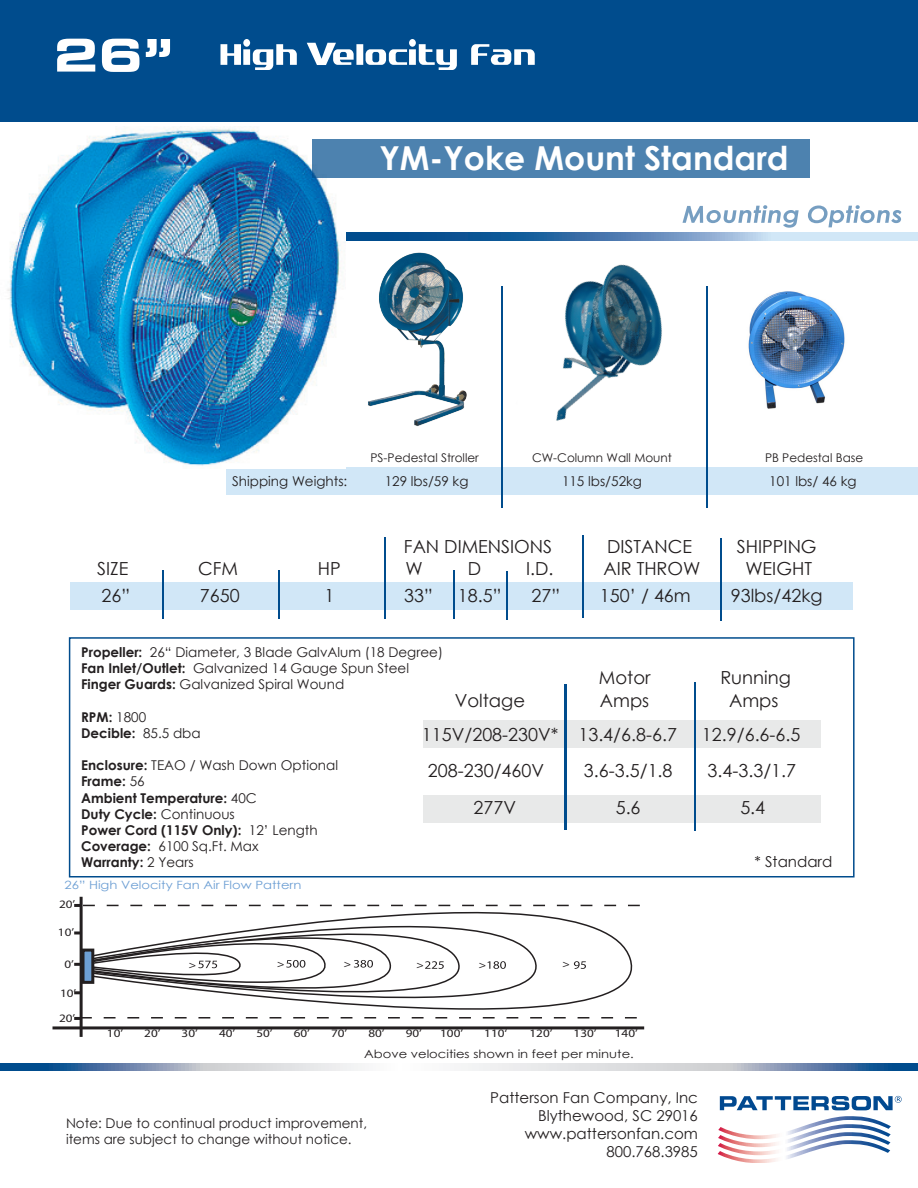
<style>
.page{position:relative;width:918px;height:1188px;background:#fff}
.page>*{position:absolute;margin:0;border:0;box-sizing:border-box;transform-origin:0 0}
.t1{font:700 33px "Century Gothic";color:#fff}
.t2{font:18px "Century Gothic";color:#231f20}
.t3{font:15px "Century Gothic";color:#231f20}
.t4{font:13.5px/16.2px "Century Gothic";color:#231f20}
.t5{font:700 13.5px "Century Gothic";color:#231f20}
.t6{font:12px "Century Gothic";color:#231f20}
.t7{font:11.4px "Myriad";color:#231f20;scale:1.15 1}
.t8{font:11.4px "Century Gothic";color:#231f20;scale:1.15 1}
.t9{font:11.4px "Century Gothic";color:#6d9fd4;scale:1.15 1}
.s1{font-weight:700}
.s2{font-weight:400}
</style>
<div class="page">
<div style="left:69px;top:637px;width:786px;height:241px;border:2px solid #004c8d"></div>
<div style="left:226px;top:467px;width:692px;height:28px;background:#d1e7f7"></div>
<div style="left:70px;top:582px;width:783px;height:27px;background:#d1e7f7"></div>
<hr style="left:162px;top:570px;width:2px;height:48px;background:#004c8d">
<hr style="left:278px;top:570px;width:2px;height:48px;background:#004c8d">
<hr style="left:384px;top:537px;width:2px;height:81px;background:#004c8d">
<hr style="left:507px;top:571px;width:1px;height:49px;background:#004c8d">
<hr style="left:453px;top:570px;width:2px;height:48px;background:#004c8d">
<hr style="left:583px;top:536px;width:1px;height:82px;background:#004c8d">
<hr style="left:720px;top:538px;width:1px;height:83px;background:#004c8d">
<div style="left:0;top:0;width:918px;height:122px;background:#004c8d"></div>
<svg style="left:346px;top:232px;width:572px;height:8px;background:#6492bf"></svg>
<svg style="left:0;top:1064px;width:918px;height:7px"></svg>
<svg style="left:80px;top:875px;width:585px;height:189px"></svg>
<svg style="left:85px;top:885px;width:479px;height:153px"></svg>
<svg style="left:88px;top:900px;width:394px;height:125px"></svg>
<hr style="left:52px;top:1026px;width:592px;height:3px;background:#231f20">
<hr style="left:80px;top:897px;width:3px;height:140px;background:#231f20">
<hr style="left:501px;top:286px;width:1px;height:221px;background:#004c8d">
<hr style="left:706px;top:286px;width:2px;height:221px;background:#004c8d">
<svg style="left:682px;top:205px;width:220px;height:23px"></svg>
<div style="left:423px;top:795px;width:397px;height:27px;background:#e8e9e9"></div>
<div style="left:423px;top:721px;width:397px;height:27px;background:#e8e9e9"></div>
<hr style="left:565px;top:684px;width:2px;height:146px;background:#004c8d">
<hr style="left:694px;top:683px;width:1px;height:148px;background:#004c8d">
<svg style="left:57px;top:39px;width:113px;height:33px"></svg>
<svg style="left:717px;top:1116px;width:174px;height:46px"></svg>
<svg style="left:720px;top:1096px;width:182px;height:14px"></svg>
<img style="left:7px;top:127px;width:339px;height:342px">
<div style="left:312px;top:139px;width:497px;height:39px;background:#4d82af"></div>
<svg style="left:220px;top:39px;width:315px;height:31px"></svg>
<img style="left:368px;top:252px;width:99px;height:175px">
<img style="left:556px;top:264px;width:106px;height:157px">
<img style="left:748px;top:291px;width:97px;height:118px">
<svg style="left:74px;top:904px;width:566px;height:116px"></svg>
<p class="t1" style="left:380px;top:133px;width:411px">YM-Yoke Mount Standard</p>
<p class="t6" style="left:370px;top:449px;width:110px">PS-Pedestal Stroller</p>
<p class="t6" style="left:532px;top:449px;width:141px">CW-Column Wall Mount</p>
<p class="t6" style="left:765px;top:449px;width:100px">PB Pedestal Base</p>
<p class="t4" style="left:232px;top:473px;width:117px">Shipping Weights:</p>
<p class="t4" style="left:385px;top:473px;width:85px">129 lbs/59 kg</p>
<p class="t4" style="left:562px;top:473px;width:82px">115 lbs/52kg</p>
<p class="t4" style="left:769px;top:473px;width:89px">101 lbs/ 46 kg</p>
<p class="t2" style="left:404px;top:534px;width:150px">FAN DIMENSIONS</p>
<p class="t2" style="left:607px;top:534px;width:87px">DISTANCE</p>
<p class="t2" style="left:737px;top:534px;width:81px">SHIPPING</p>
<p class="t2" style="left:97px;top:555px;width:33px">SIZE</p>
<p class="t2" style="left:198px;top:555px;width:41px">CFM</p>
<p class="t2" style="left:318px;top:555px;width:24px">HP</p>
<p class="t2" style="left:406px;top:555px;width:19px">W</p>
<p class="t2" style="left:468px;top:555px;width:15px">D</p>
<p class="t2" style="left:526px;top:555px;width:29px">I.D.</p>
<p class="t2" style="left:603px;top:555px;width:99px">AIR THROW</p>
<p class="t2" style="left:745px;top:555px;width:68px">WEIGHT</p>
<p class="t2" style="left:101px;top:583px;width:30px">26”</p>
<p class="t2" style="left:200px;top:583px;width:41px">7650</p>
<p class="t2" style="left:325px;top:583px;width:11px">1</p>
<p class="t2" style="left:404px;top:583px;width:30px">33”</p>
<p class="t2" style="left:458px;top:583px;width:45px">18.5”</p>
<p class="t2" style="left:531px;top:583px;width:30px">27”</p>
<p class="t2" style="left:600px;top:583px;width:92px">150’ / 46m</p>
<p class="t2" style="left:731px;top:583px;width:93px">93lbs/42kg</p>
<p class="t4" style="left:81px;top:644px;width:363px"><span class="s1">Propeller:</span> 26“ Diameter, 3 Blade GalvAlum (18 Degree)</p>
<p class="t4" style="left:81px;top:660px;width:329px"><span class="s1">Fan Inlet/Outlet:</span> Galvanized 14 Gauge Spun Steel</p>
<p class="t4" style="left:81px;top:676px;width:265px"><span class="s1">Finger Guards:</span> Galvanized Spiral Wound</p>
<p class="t5" style="left:81px;top:706px;width:67px">RPM: <span class="s2">1800</span></p>
<p class="t5" style="left:81px;top:723px;width:121px">Decible: <span class="s2">85.5 dba</span></p>
<p class="t4" style="left:81px;top:757px;width:258px"><span class="s1">Enclosure:</span> TEAO / Wash Down Optional<br><span class="s1">Frame:</span> 56</p>
<p class="t5" style="left:81px;top:787px;width:177px">Ambient Temperature: <span class="s2">40C</span></p>
<p class="t5" style="left:81px;top:804px;width:155px">Duty Cycle: <span class="s2">Continuous</span></p>
<p class="t5" style="left:81px;top:820px;width:238px">Power Cord (115V Only): <span class="s2">12’ Length</span></p>
<p class="t4" style="left:81px;top:838px;width:179px"><span class="s1">Coverage:</span> 6100 Sq.Ft. Max</p>
<p class="t5" style="left:81px;top:852px;width:114px">Warranty: <span class="s2">2 Years</span></p>
<p class="t2" style="left:599px;top:665px;width:53px">Motor</p>
<p class="t2" style="left:720px;top:665px;width:72px">Running</p>
<p class="t2" style="left:455px;top:688px;width:72px">Voltage</p>
<p class="t2" style="left:600px;top:688px;width:51px">Amps</p>
<p class="t2" style="left:729px;top:688px;width:51px">Amps</p>
<p class="t2" style="left:422px;top:722px;width:257px">115V/208-230V* 13.4/6.8-6.7</p>
<p class="t2" style="left:702px;top:722px;width:100px">12.9/6.6-6.5</p>
<p class="t2" style="left:428px;top:758px;width:118px">208-230/460V</p>
<p class="t2" style="left:584px;top:758px;width:90px">3.6-3.5/1.8</p>
<p class="t2" style="left:708px;top:758px;width:90px">3.4-3.3/1.7</p>
<p class="t2" style="left:473px;top:795px;width:44px">277V</p>
<p class="t2" style="left:616px;top:795px;width:26px">5.6</p>
<p class="t2" style="left:740px;top:795px;width:26px">5.4</p>
<p class="t3" style="left:755px;top:851px;width:79px">* Standard</p>
<p class="t9" style="left:64px;top:877px;width:208px">26” High Velocity Fan Air Flow Pattern</p>
<p class="t7" style="left:59px;top:899px;width:16px">20’</p>
<p class="t7" style="left:58px;top:926px;width:16px">10’</p>
<p class="t7" style="left:64px;top:959px;width:10px">0’</p>
<p class="t7" style="left:60px;top:987px;width:16px">10’</p>
<p class="t7" style="left:59px;top:1013px;width:16px">20’</p>
<p class="t7" style="left:107px;top:1028px;width:16px">10’</p>
<p class="t7" style="left:144px;top:1028px;width:16px">20’</p>
<p class="t7" style="left:182px;top:1028px;width:16px">30’</p>
<p class="t7" style="left:219px;top:1028px;width:16px">40’</p>
<p class="t7" style="left:256px;top:1028px;width:16px">50’</p>
<p class="t7" style="left:294px;top:1028px;width:16px">60’</p>
<p class="t7" style="left:331px;top:1028px;width:16px">70’</p>
<p class="t7" style="left:368px;top:1028px;width:16px">80’</p>
<p class="t7" style="left:406px;top:1028px;width:16px">90’</p>
<p class="t7" style="left:440px;top:1028px;width:21px">100’</p>
<p class="t7" style="left:484px;top:1028px;width:21px">110‘</p>
<p class="t7" style="left:530px;top:1028px;width:21px">120’</p>
<p class="t7" style="left:574px;top:1028px;width:21px">130’</p>
<p class="t7" style="left:615px;top:1028px;width:21px">140’</p>
<p class="t8" style="left:364px;top:1046px;width:236px">Above velocities shown in feet per minute.</p>
<p class="t4" style="left:66px;top:1115px;width:303px">Note: Due to continual product improvement, items are subject to change without notice.</p>
<p class="t3" style="left:490px;top:1087px;width:209px">Patterson Fan Company, Inc</p>
<p class="t3" style="left:538px;top:1105px;width:161px">Blythewood, SC 29016</p>
<p class="t3" style="left:525px;top:1123px;width:175px">www.pattersonfan.com</p>
<p class="t3" style="left:607px;top:1142px;width:93px">800.768.3985</p>
</div>
